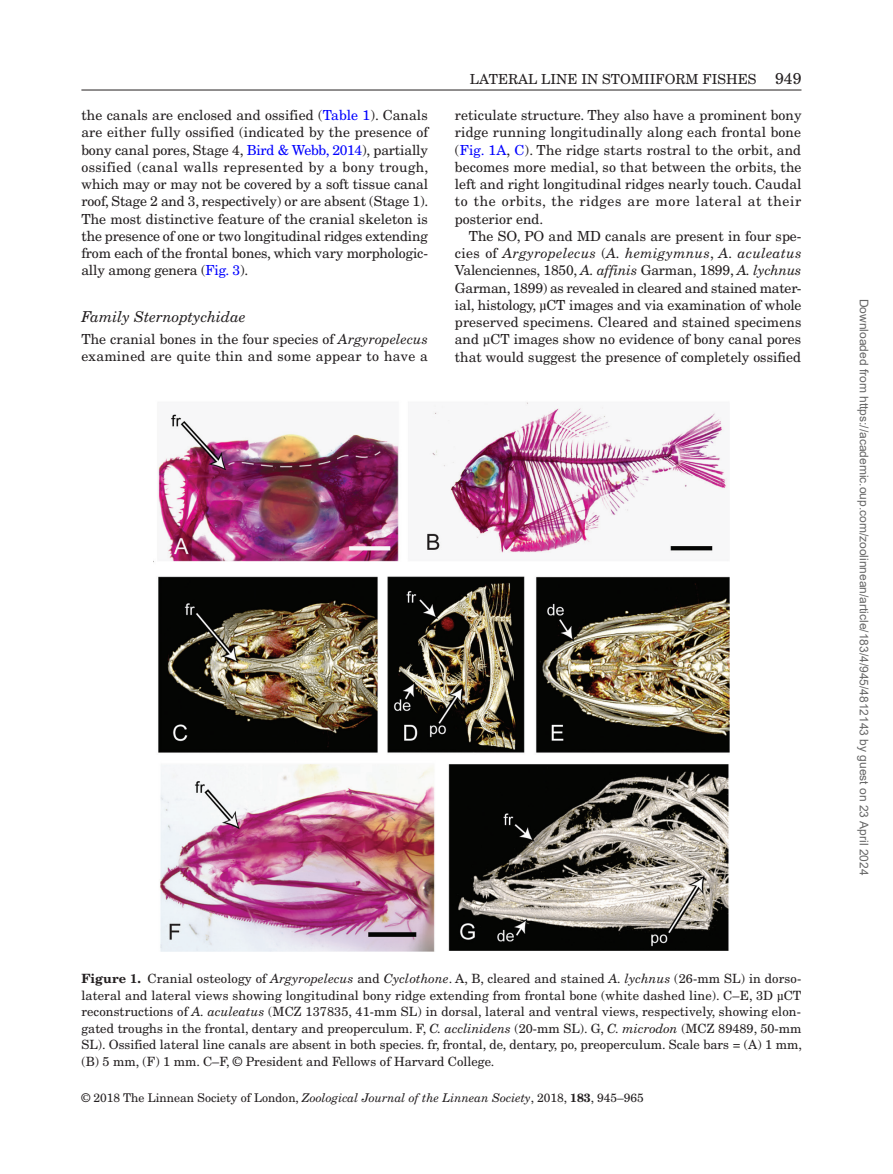
<style>
.page{position:relative;width:893px;height:1174px;background:#fff}
.page>*{position:absolute;margin:0;border:0;box-sizing:border-box;transform-origin:0 0}
.t1{font:italic 15px "New Century Schlbk";color:#231f20}
.t2{font:13.8px/17.2px "New Century Schlbk";color:#231f20;text-align:justify}
.t3{font:13.8px/17.2px "New Century Schlbk";letter-spacing:.02em;color:#231f20}
.t4{font:12.75px/16.5px "New Century Schlbk";color:#231f20;text-align:justify}
.t5{font:12px "Arial";color:#666}
.t6{font:12px "New Century Schlbk";color:#231f20}
.s1{color:#00f}
.s2{font-style:italic}
.s3{font-size:15.75px}
.s4{font-family:"Gandhari Unicode"}
.s5{font-weight:700}
</style>
<div class="page">
<hr style="left:81px;top:90px;width:720px;height:1px;background:#231f20">
<img style="left:153px;top:402px;width:576px;height:550px">
<p class="t2" style="left:81px;top:107px;width:349px">the canals are enclosed and ossified (<span class="s1">Table 1</span>). Canals are either fully ossified (indicated by the presence of bony canal pores, Stage 4, <span class="s1">Bird &amp; Webb, 2014</span>), partially ossified (canal walls represented by a bony trough, which may or may not be covered by a soft tissue canal roof, Stage 2 and 3, respectively) or are absent (Stage 1).<br>The most distinctive feature of the cranial skeleton is the presence of one or two longitudinal ridges extending from each of the frontal bones, which vary morphologic&shy;ally among genera (<span class="s1">Fig. 3</span>).</p>
<p class="t1" style="left:81px;top:307px;width:166px">Family Sternoptychidae</p>
<p class="t3" style="left:81px;top:330px;width:348px">The cranial bones in the four species of <span class="s2">Argyropelecus </span>examined are quite thin and some appear to have a</p>
<p class="t2" style="left:470px;top:70px;width:333px">LATERAL LINE IN STOMIIFORM FISHES <span class="s3">949</span></p>
<p class="t2" style="left:455px;top:107px;width:348px">reticulate structure. They also have a prominent bony ridge running longitudinally along each frontal bone (<span class="s1">Fig. 1A</span>, <span class="s1">C</span>). The ridge starts rostral to the orbit, and becomes more medial, so that between the orbits, the left and right longitudinal ridges nearly touch. Caudal to the orbits, the ridges are more lateral at their posterior end.</p>
<p class="t2" style="left:455px;top:227px;width:348px;text-indent:14px">The SO, PO and MD canals are present in four spe&shy;cies of <span class="s2">Argyropelecus</span> (<span class="s2">A. hemigymnus</span>, <span class="s2">A. aculeatus </span>Valenciennes, 1850, <span class="s2">A. affinis</span> Garman, 1899, <span class="s2">A. lychnus </span>Garman, 1899) as revealed in cleared and stained mater&shy;ial, histology, <span class="s4">µ</span>CT images and via examination of whole preserved specimens. Cleared and stained specimens and <span class="s4">µ</span>CT images show no evidence of bony canal pores that would suggest the presence of completely ossified</p>
<p class="t4" style="left:81px;top:970px;width:722px"><span class="s5">Figure 1.</span> Cranial osteology of <span class="s2">Argyropelecus</span> and <span class="s2">Cyclothone</span>. A, B, cleared and stained <span class="s2">A. lychnus</span> (26-mm SL) in dorso&shy;lateral and lateral views showing longitudinal bony ridge extending from frontal bone (white dashed line). C–E, 3D <span class="s4">µ</span>CT reconstructions of <span class="s2">A. aculeatus</span> (MCZ 137835, 41-mm SL) in dorsal, lateral and ventral views, respectively, showing elon&shy;gated troughs in the frontal, dentary and preoperculum. F, <span class="s2">C. acclinidens</span> (20-mm SL). G, <span class="s2">C. microdon</span> (MCZ 89489, 50-mm SL). Ossified lateral line canals are absent in both species. fr, frontal, de, dentary, po, preoperculum. Scale bars = (A) 1 mm, (B) 5 mm, (F) 1 mm. C–F, © President and Fellows of Harvard College.</p>
<p class="t6" style="left:81px;top:1090px;width:564px">© 2018 The Linnean Society of London, <span class="s2">Zoological Journal of the Linnean Society</span>, 2018, <span class="s5">183</span>, 945–965</p>
<p class="t5" style="left:868px;top:298px;width:578px;rotate:90deg">Downloaded from https://academic.oup.com/zoolinnean/article/183/4/945/4812143 by guest on 23 April 2024</p>
</div>
